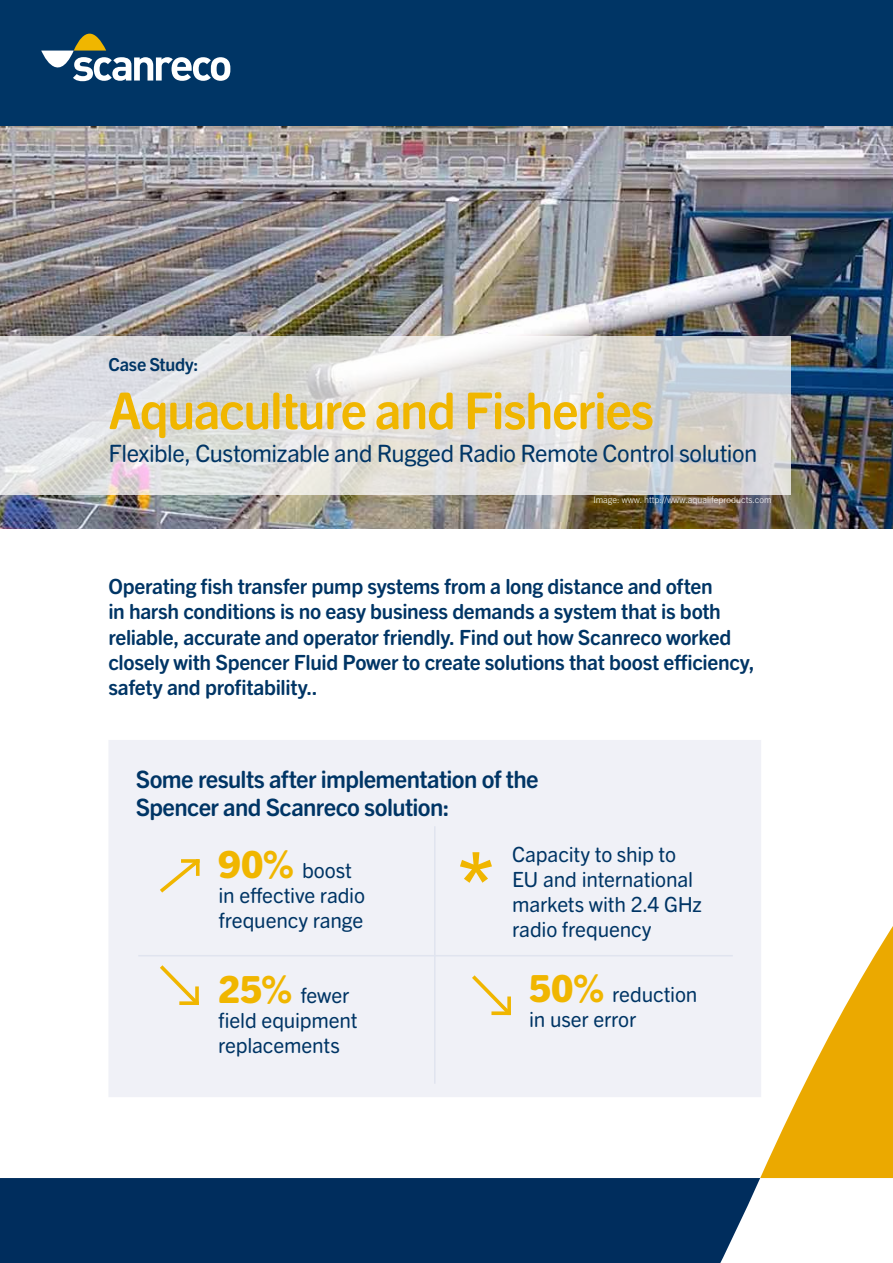
<style>
.page{position:relative;width:893px;height:1263px;background:#fff}
.page>*{position:absolute;margin:0;border:0;box-sizing:border-box;transform-origin:0 0}
.t1{font:700 90px "Trade Gothic Next LT Pro";color:#f0b600}
.t2{font:700 51px "Trade Gothic Next SR Pro";letter-spacing:-.025em;color:#f0b600}
.t3{font:700 24px/28.8px "Trade Gothic Next SR Pro";letter-spacing:-.025em;color:#003565}
.t4{font:24px "Trade Gothic Next SR Pro";letter-spacing:-.02em;color:#003565}
.t5{font:700 21px/25.2px "Trade Gothic Next SR Pro";letter-spacing:-.015em;color:#003565}
.t6{font:21px/25.2px "Trade Gothic Next SR Pro";letter-spacing:-.01em;color:#003565}
.t7{font:700 18px "Trade Gothic Next SR Pro";letter-spacing:-.015em;color:#003565}
.t8{font:300 9px "Trade Gothic Next LT Pro";color:#fff}
.s1{font-weight:800;font-size:37.5px;color:#f0b600}
</style>
<div class="page">
<div style="left:0;top:1178px;width:760px;height:85px;background:#002d5d"></div>
<svg style="left:760px;top:926px;width:133px;height:252px"></svg>
<div style="left:108px;top:740px;width:653px;height:357px;background:#f0f1f7"></div>
<img style="left:0;top:125px;width:893px;height:403px">
<div style="left:0;top:0;width:893px;height:125px;background:#003565"></div>
<svg style="left:41px;top:34px;width:189px;height:47px"></svg>
<svg style="left:160px;top:863px;width:36px;height:30px"></svg>
<svg style="left:196px;top:863px;width:4px;height:13px"></svg>
<svg style="left:181px;top:859px;width:19px;height:4px"></svg>
<svg style="left:472px;top:975px;width:39px;height:41px"></svg>
<svg style="left:491px;top:1011px;width:16px;height:4px"></svg>
<svg style="left:507px;top:996px;width:4px;height:19px"></svg>
<hr style="left:434px;top:826px;width:2px;height:258px;background:#e0e4ef">
<hr style="left:138px;top:955px;width:595px;height:1px;background:#e0e4ef">
<svg style="left:160px;top:965px;width:35px;height:36px"></svg>
<svg style="left:179px;top:1001px;width:16px;height:4px"></svg>
<svg style="left:195px;top:986px;width:4px;height:19px"></svg>
<svg style="left:0;top:336px;width:791px;height:159px;background:#dddcda"></svg>
<p class="t7" style="left:108px;top:352px;width:92px">Case Study:</p>
<h2 class="t2" style="left:108px;top:375px;width:547px">Aquaculture and Fisheries</h2>
<p class="t4" style="left:108px;top:437px;width:650px">Flexible, Customizable and Rugged Radio Remote Control solution</p>
<p class="t8" style="left:593px;top:494px;width:180px">Image: www. http://www.aqualifeproducts.com</p>
<p class="t5" style="left:108px;top:573px;width:648px">Operating fish transfer pump systems from a long distance and often<br>in harsh conditions is no easy business demands a system that is both reliable, accurate and operator friendly. Find out how Scanreco worked closely with Spencer Fluid Power to create solutions that boost efficiency, safety and profitability..</p>
<p class="t3" style="left:136px;top:763px;width:404px">Some results after implementation of the<br>Spencer and Scanreco solution:</p>
<p class="t6" style="left:219px;top:856px;width:148px"><span class="s1">90%</span> boost in effective radio frequency range</p>
<p class="t6" style="left:218px;top:981px;width:141px"><span class="s1">25%</span> fewer field equipment replacements</p>
<h1 class="t1" style="left:457px;top:822px;width:40px">*</h1>
<p class="t6" style="left:512px;top:840px;width:191px">Capacity to ship to<br>EU and international markets with 2.4 GHz radio frequency</p>
<p class="t6" style="left:529px;top:980px;width:170px"><span class="s1">50%</span> reduction in user error</p>
</div>
